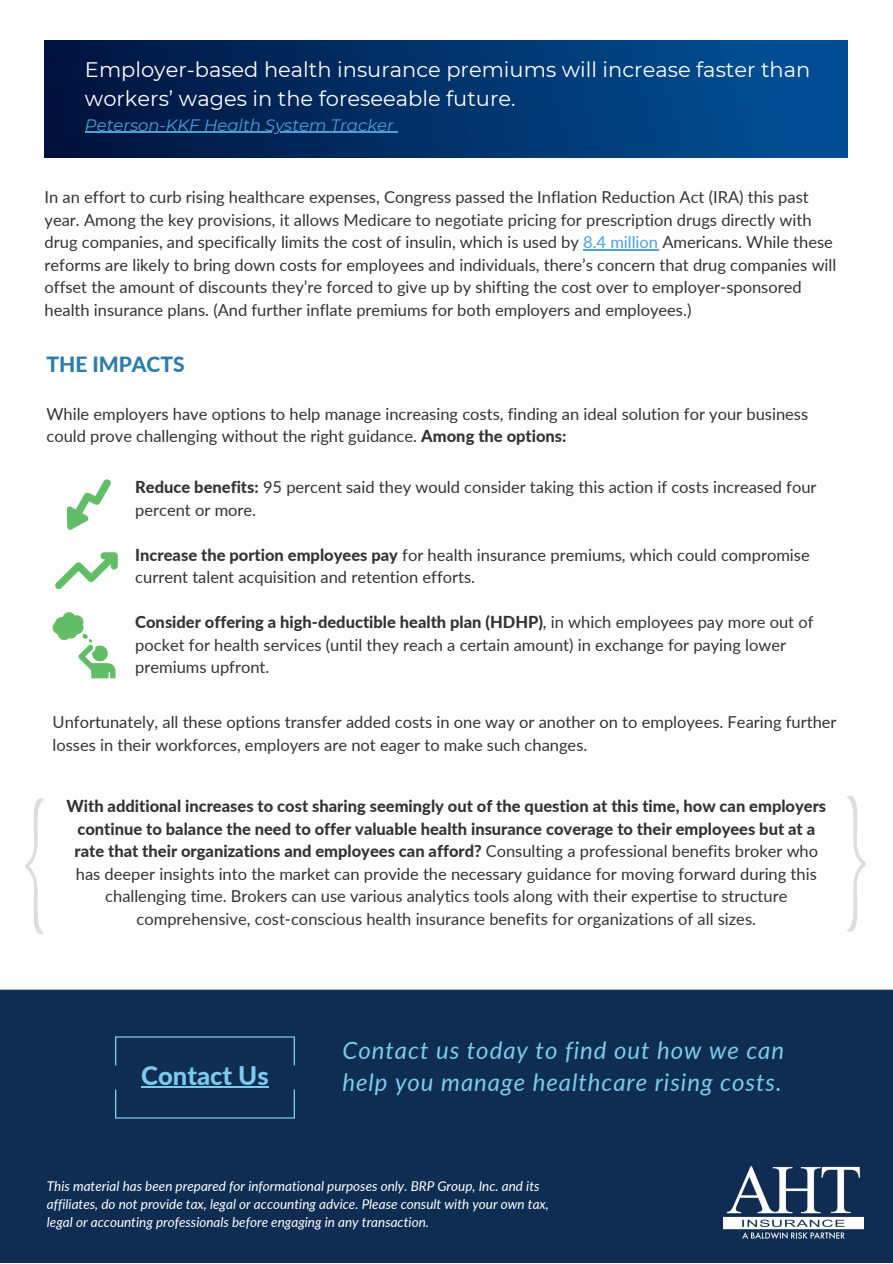
<style>
.page{position:relative;width:893px;height:1264px;background:#fff}
.page>*{position:absolute;margin:0;border:0;box-sizing:border-box;transform-origin:0 0}
.t1{font:800 25.65px "Lato";color:#7bccec}
.t2{font:italic 24px/32.5px "Lato";letter-spacing:.04em;color:#7bccec}
.t3{font:21px/29.2px "Montserrat";color:#fff}
.t4{font:800 21px "Lato";color:#297cab}
.t5{font:16.5px/22.5px "Lato";color:#333}
.t6{font:italic 16.5px "Montserrat";color:#4ba0d8}
.t7{font:italic 13.5px/18px "Lato";color:#fff}
.s1{color:#4ba0d8}
.s2{font-weight:800}
</style>
<div class="page">
<img style="left:45px;top:41px;width:802px;height:117px">
<svg style="left:67px;top:479px;width:44px;height:51px"></svg>
<svg style="left:55px;top:552px;width:63px;height:37px"></svg>
<svg style="left:53px;top:612px;width:62px;height:66px"></svg>
<div style="left:0;top:989px;width:892px;height:273px;background:#0f2d52"></div>
<img style="left:723px;top:1166px;width:139px;height:72px">
<svg style="left:115px;top:1036px;width:180px;height:29px;background:#15365a"></svg>
<div style="left:115px;top:1089px;width:180px;height:29px;background:#0f2d52"></div>
<hr style="left:141px;top:1086px;width:128px;height:1px;background:#7bccec">
<svg style="left:25px;top:798px;width:19px;height:136px"></svg>
<hr style="left:583px;top:249px;width:75px;height:2px;background:#4ba0d8">
<hr style="left:85px;top:132px;width:308px;height:1px;background:#4ba0d8">
<svg style="left:847px;top:796px;width:18px;height:135px"></svg>
<p class="t3" style="left:85px;top:54px;width:726px">Employer-based health insurance premiums will increase faster than workers’ wages in the foreseeable future.</p>
<p class="t6" style="left:85px;top:114px;width:310px">Peterson-KKF Health System Tracker</p>
<p class="t5" style="left:45px;top:186px;width:793px">In an effort to curb rising healthcare expenses, Congress passed the Inflation Reduction Act (IRA) this past year. Among the key provisions, it allows Medicare to negotiate pricing for prescription drugs directly with drug companies, and specifically limits the cost of insulin, which is used by <span class="s1">8.4 million</span> Americans. While these reforms are likely to bring down costs for employees and individuals, there’s concern that drug companies will offset the amount of discounts they’re forced to give up by shifting the cost over to employer-sponsored health insurance plans. (And further inflate premiums for both employers and employees.)</p>
<p class="t4" style="left:46px;top:352px;width:140px">THE IMPACTS</p>
<p class="t5" style="left:46px;top:402px;width:763px">While employers have options to help manage increasing costs, finding an ideal solution for your business could prove challenging without the right guidance. <span class="s2">Among the options:</span></p>
<p class="t5" style="left:135px;top:475px;width:682px"><span class="s2">Reduce benefits:</span> 95 percent said they would consider taking this action if costs increased four percent or more.</p>
<p class="t5" style="left:135px;top:543px;width:676px"><span class="s2">Increase the portion employees pay</span> for health insurance premiums, which could compromise current talent acquisition and retention efforts.</p>
<p class="t5" style="left:135px;top:610px;width:679px"><span class="s2">Consider offering a high-deductible health plan (HDHP)</span>, in which employees pay more out of pocket for health services (until they reach a certain amount) in exchange for paying lower premiums upfront.</p>
<p class="t5" style="left:53px;top:710px;width:785px">Unfortunately, all these options transfer added costs in one way or another on to employees. Fearing further losses in their workforces, employers are not eager to make such changes.</p>
<p class="t5" style="left:66px;top:794px;width:761px;text-align:center"><span class="s2">With additional increases to cost sharing seemingly out of the question at this time, how can employers continue to balance the need to offer valuable health insurance coverage to their employees but at a rate that their organizations and employees can afford?</span> Consulting a professional benefits broker who has deeper insights into the market can provide the necessary guidance for moving forward during this challenging time. Brokers can use various analytics tools along with their expertise to structure comprehensive, cost-conscious health insurance benefits for organizations of all sizes.</p>
<h1 class="t1" style="left:141px;top:1059px;width:129px">Contact Us</h1>
<h2 class="t2" style="left:342px;top:1033px;width:443px">Contact us today to find out how we can help you manage healthcare rising costs.</h2>
<p class="t7" style="left:47px;top:1177px;width:503px">This material has been prepared for informational purposes only. BRP Group, Inc. and its affiliates, do not provide tax, legal or accounting advice. Please consult with your own tax, legal or accounting professionals before engaging in any transaction.</p>
</div>
